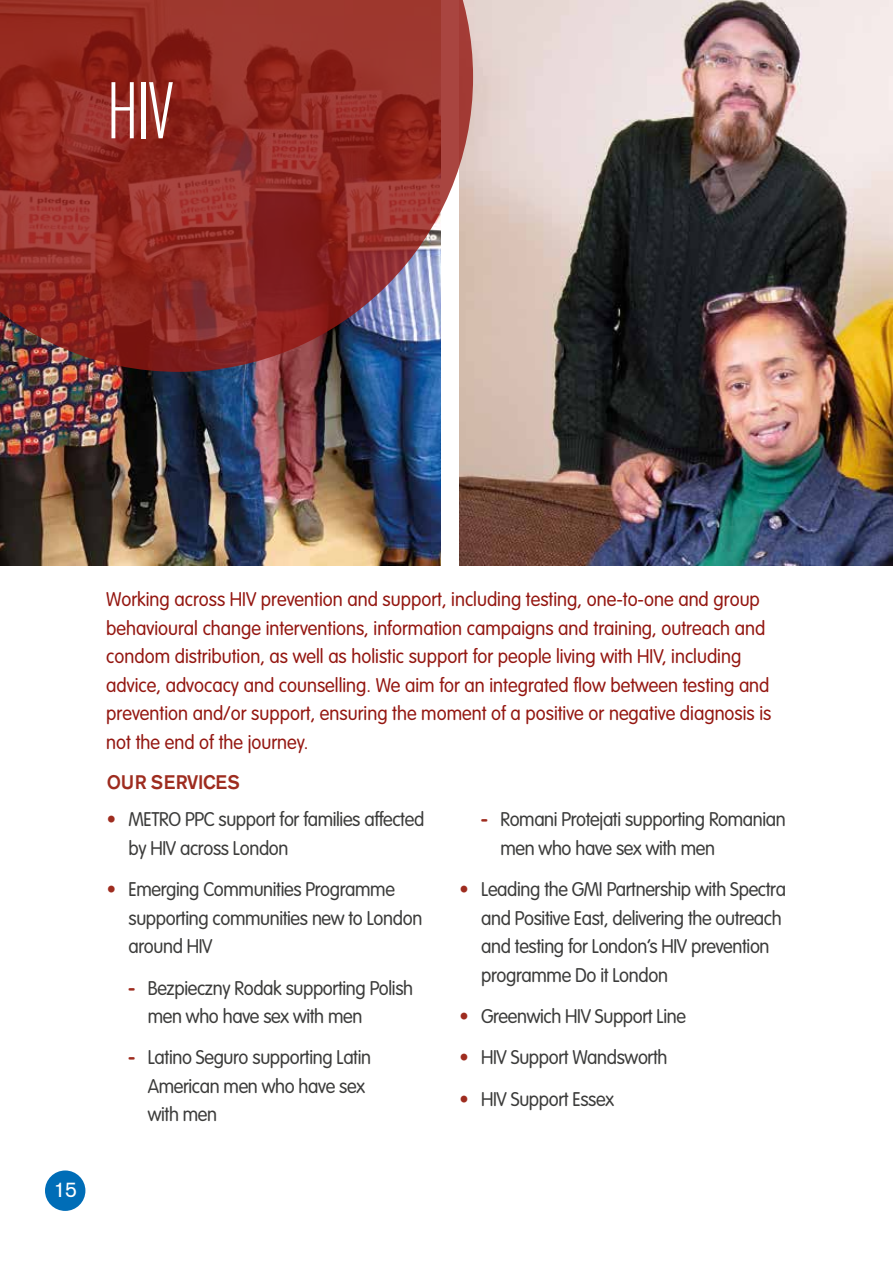
<style>
.page{position:relative;width:893px;height:1263px;background:#fff}
.page>*{position:absolute;margin:0;border:0;box-sizing:border-box;transform-origin:0 0}
.t1{font:300 condensed 79.5px "Akzidenz Grotesk BE";color:#fff}
.t2{font:21px "Akzidenz Grotesk";color:#fff}
.t3{font:300 19.5px/28.5px "VAG Rounded";letter-spacing:-.02em;color:#3c3c3b;scale:.95 1}
.t4{font:300 19.5px/28.5px "VAG Rounded";color:#941711;scale:.95 1}
.t5{font:500 19.5px "Akzidenz Grotesk BE";letter-spacing:-.02em;color:#9e2c1f;scale:.95 1}
.s1{color:#9e2c1f}
.s2{font-weight:700;color:#9e2c1f}
</style>
<div class="page">
<div style="left:45px;top:1170px;width:40px;height:41px;background:#006db7;border-radius:50%"></div>
<img style="left:459px;top:0;width:434px;height:566px">
<img style="left:0;top:372px;width:441px;height:194px">
<svg style="left:0;top:0;width:473px;height:372px;background:#8d302d"></svg>
<h1 class="t1" style="left:107px;top:68px;width:70px">HIV</h1>
<p class="t2" style="left:54px;top:1177px;width:25px">15</p>
<p class="t4" style="left:106px;top:585px;width:702px">Working across HIV prevention and support, including testing, one-to-one and group behavioural change interventions, information campaigns and training, outreach and condom distribution, as well as holistic support for people living with HIV, including advice, advocacy and counselling. We aim for an integrated flow between testing and prevention and/or support, ensuring the moment of a positive or negative diagnosis is not the end of the journey.</p>
<p class="t5" style="left:107px;top:771px;width:141px">OUR SERVICES</p>
<p class="t3" style="left:129px;top:805px;width:313px;text-indent:-22px"><span class="s1">•</span> METRO PPC support for families affected by HIV across London</p>
<p class="t3" style="left:129px;top:875px;width:311px;text-indent:-22px"><span class="s1">•</span> Emerging Communities Programme supporting communities new to London around HIV</p>
<p class="t3" style="left:148px;top:973px;width:281px;text-indent:-20px"><span class="s2">-</span> Bezpieczny Rodak supporting Polish men who have sex with men</p>
<p class="t3" style="left:148px;top:1043px;width:237px;text-indent:-20px"><span class="s2">-</span> Latino Seguro supporting Latin<br>American men who have sex with men</p>
<p class="t3" style="left:500px;top:805px;width:302px;text-indent:-20px"><span class="s2">-</span> Romani Protejati supporting Romanian men who have sex with men</p>
<p class="t3" style="left:481px;top:875px;width:322px;text-indent:-22px"><span class="s1">•</span> Leading the GMI Partnership with Spectra and Positive East, delivering the outreach and testing for London’s HIV prevention programme Do it London</p>
<p class="t3" style="left:459px;top:1002px;width:240px"><span class="s1">•</span> Greenwich HIV Support Line</p>
<p class="t3" style="left:459px;top:1043px;width:220px"><span class="s1">•</span> HIV Support Wandsworth</p>
<p class="t3" style="left:459px;top:1084px;width:164px"><span class="s1">•</span> HIV Support Essex</p>
</div>
